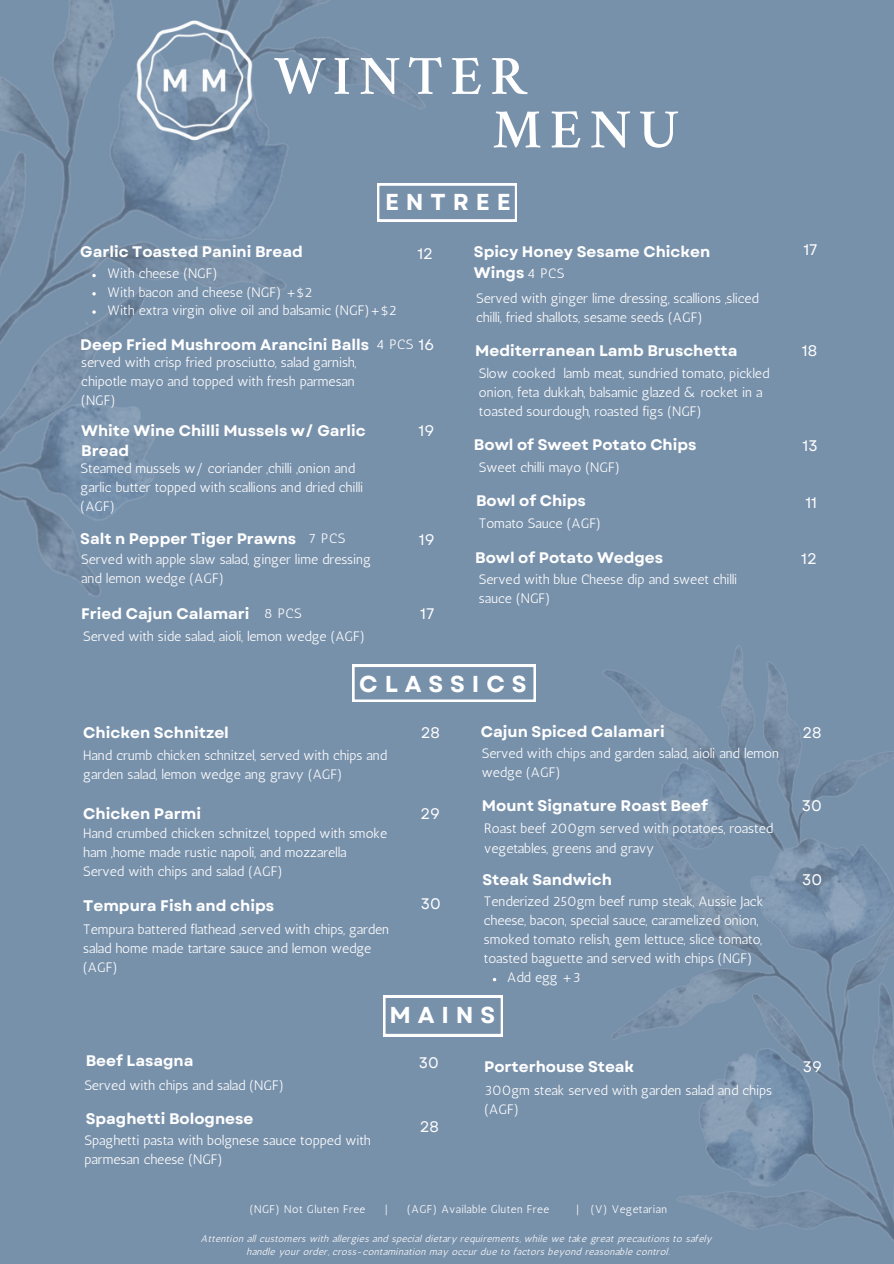
<style>
.page{position:relative;width:894px;height:1264px;background:#fff}
.page>*{position:absolute;margin:0;border:0;box-sizing:border-box;transform-origin:0 0}
.t1{font:600 55.5px/53.6px "Crimson";letter-spacing:.14em;color:#fff}
.t2{font:700 22.95px "Garet";letter-spacing:.3em;color:#fff}
.t3{font:700 15.3px/20.4px "Garet";color:#fff}
.t4{font:15.3px "Garet";color:#fff}
.t5{font:13.65px/19.2px "Antic";color:#fff}
.t6{font:11.1px "Antic";letter-spacing:.04em;color:#fff}
.t7{font:9.75px/13px "CA Generated";letter-spacing:.04em;color:#fff;text-align:center}
.s1{font-family:"Garet";font-size:15.3px}
.s2{font-family:"Antic";font-weight:400;font-size:13.65px}
</style>
<div class="page">
<div style="left:0;top:0;width:893px;height:1263px;background:#7891ab"></div>
<img style="left:415px;top:646px;width:478px;height:593px">
<img style="left:0;top:0;width:612px;height:957px">
<svg style="left:377px;top:183px;width:139px;height:38px"></svg>
<svg style="left:352px;top:664px;width:183px;height:37px"></svg>
<svg style="left:383px;top:995px;width:119px;height:41px"></svg>
<img style="left:126px;top:8px;width:148px;height:140px">
<svg style="left:92px;top:274px;width:4px;height:3px"></svg>
<svg style="left:92px;top:292px;width:4px;height:3px"></svg>
<svg style="left:92px;top:310px;width:4px;height:4px"></svg>
<svg style="left:492px;top:977px;width:4px;height:4px"></svg>
<h1 class="t1" style="left:492px;top:45px;width:187px;text-indent:-218px">WINTER<br>MENU</h1>
<h2 class="t2" style="left:385px;top:187px;width:127px">ENTREE</h2>
<p class="t3" style="left:80px;top:242px;width:224px">Garlic Toasted Panini Bread</p>
<p class="t5" style="left:108px;top:264px;width:290px;line-height:18.3px">With cheese (NGF)<br>With bacon and cheese (NGF) +$2<br>With extra virgin olive oil and balsamic (NGF)+$2</p>
<p class="t4" style="left:417px;top:244px;width:17px">12</p>
<p class="t3" style="left:80px;top:335px;width:290px">Deep Fried Mushroom Arancini Balls</p>
<p class="t5" style="left:81px;top:352px;width:276px;text-align:justify">served with crisp fried prosciutto, salad garnish, chipotle mayo and topped with fresh parmesan (NGF)</p>
<p class="t5" style="left:376px;top:335px;width:60px">4 PCS <span class="s1">16</span></p>
<p class="t3" style="left:474px;top:242px;width:238px">Spicy Honey Sesame Chicken</p>
<p class="t4" style="left:803px;top:240px;width:16px">17</p>
<p class="t3" style="left:474px;top:263px;width:92px">Wings <span class="s2">4 PCS</span></p>
<p class="t5" style="left:476px;top:289px;width:284px">Served with ginger lime dressing, scallions ,sliced chilli, fried shallots, sesame seeds (AGF)</p>
<p class="t3" style="left:475px;top:341px;width:263px">Mediterranean Lamb Bruschetta</p>
<p class="t5" style="left:479px;top:364px;width:292px">Slow cooked lamb meat, sundried tomato, pickled onion, feta dukkah, balsamic glazed &amp; rocket in a toasted sourdough, roasted figs (NGF)</p>
<p class="t4" style="left:801px;top:341px;width:17px">18</p>
<p class="t3" style="left:81px;top:421px;width:286px">White Wine Chilli Mussels w/ Garlic<br>Bread</p>
<p class="t5" style="left:81px;top:458px;width:284px">Steamed mussels w/ coriander ,chilli ,onion and garlic butter topped with scallions and dried chilli (AGF)</p>
<p class="t4" style="left:418px;top:421px;width:17px">19</p>
<p class="t3" style="left:474px;top:434px;width:224px">Bowl of Sweet Potato Chips</p>
<p class="t5" style="left:479px;top:457px;width:143px">Sweet chilli mayo (NGF)</p>
<p class="t3" style="left:476px;top:491px;width:111px">Bowl of Chips</p>
<p class="t5" style="left:479px;top:513px;width:124px">Tomato Sauce (AGF)</p>
<p class="t3" style="left:80px;top:529px;width:217px">Salt n Pepper Tiger Prawns</p>
<p class="t5" style="left:81px;top:550px;width:291px">Served with apple slaw salad, ginger lime dressing and lemon wedge (AGF)</p>
<p class="t3" style="left:475px;top:547px;width:189px">Bowl of Potato Wedges</p>
<p class="t5" style="left:308px;top:529px;width:38px">7 PCS</p>
<p class="t4" style="left:419px;top:530px;width:17px">19</p>
<p class="t5" style="left:479px;top:570px;width:260px">Served with blue Cheese dip and sweet chilli sauce (NGF)</p>
<p class="t3" style="left:81px;top:604px;width:222px">Fried Cajun Calamari <span class="s2">8 PCS</span></p>
<p class="t4" style="left:420px;top:604px;width:16px">17</p>
<p class="t5" style="left:83px;top:627px;width:283px">Served with side salad, aioli, lemon wedge (AGF)</p>
<p class="t4" style="left:802px;top:436px;width:17px">13</p>
<p class="t4" style="left:805px;top:493px;width:13px">11</p>
<p class="t4" style="left:800px;top:549px;width:17px">12</p>
<h2 class="t2" style="left:359px;top:669px;width:169px">CLASSICS</h2>
<p class="t3" style="left:480px;top:722px;width:185px">Cajun Spiced Calamari</p>
<p class="t5" style="left:481px;top:743px;width:299px">Served with chips and garden salad, aioli and lemon wedge (AGF)</p>
<p class="t3" style="left:83px;top:723px;width:147px">Chicken Schnitzel</p>
<p class="t4" style="left:802px;top:723px;width:21px">28</p>
<p class="t5" style="left:83px;top:745px;width:305px">Hand crumb chicken schnitzel, served with chips and garden salad, lemon wedge ang gravy (AGF)</p>
<p class="t4" style="left:420px;top:723px;width:21px">28</p>
<p class="t3" style="left:83px;top:804px;width:119px">Chicken Parmi</p>
<p class="t5" style="left:83px;top:824px;width:305px">Hand crumbed chicken schnitzel, topped with smoke ham ,home made rustic napoli, and mozzarella<br>Served with chips and salad (AGF)</p>
<p class="t3" style="left:83px;top:895px;width:192px">Tempura Fish and chips</p>
<p class="t5" style="left:83px;top:919px;width:307px">Tempura battered flathead ,served with chips, garden salad home made tartare sauce and lemon wedge (AGF)</p>
<p class="t4" style="left:420px;top:804px;width:21px">29</p>
<p class="t4" style="left:421px;top:893px;width:21px">30</p>
<p class="t3" style="left:481px;top:795px;width:227px">Mount Signature Roast Beef</p>
<p class="t4" style="left:801px;top:796px;width:22px">30</p>
<p class="t5" style="left:484px;top:819px;width:290px">Roast beef 200gm served with potatoes, roasted vegetables, greens and gravy</p>
<p class="t3" style="left:482px;top:870px;width:131px">Steak Sandwich</p>
<p class="t5" style="left:483px;top:891px;width:281px">Tenderized 250gm beef rump steak, Aussie Jack</p>
<p class="t5" style="left:483px;top:910px;width:276px">cheese, bacon, special sauce, caramelized onion,</p>
<p class="t5" style="left:483px;top:929px;width:279px">smoked tomato relish, gem lettuce, slice tomato,</p>
<p class="t5" style="left:483px;top:948px;width:270px">toasted baguette and served with chips (NGF)</p>
<p class="t5" style="left:507px;top:968px;width:75px">Add egg +3</p>
<p class="t4" style="left:801px;top:870px;width:22px">30</p>
<p class="t3" style="left:86px;top:1051px;width:109px">Beef Lasagna</p>
<p class="t5" style="left:84px;top:1075px;width:201px">Served with chips and salad (NGF)</p>
<p class="t3" style="left:86px;top:1108px;width:169px">Spaghetti Bolognese</p>
<p class="t5" style="left:85px;top:1130px;width:287px">Spaghetti pasta with bolgnese sauce topped with parmesan cheese (NGF)</p>
<h2 class="t2" style="left:389px;top:1001px;width:107px">MAINS</h2>
<p class="t4" style="left:419px;top:1053px;width:21px">30</p>
<p class="t3" style="left:484px;top:1056px;width:151px">Porterhouse Steak</p>
<p class="t5" style="left:484px;top:1080px;width:289px">300gm steak served with garden salad and chips (AGF)</p>
<p class="t4" style="left:419px;top:1117px;width:21px">28</p>
<p class="t6" style="left:250px;top:1202px;width:117px">(NGF) Not Gluten Free</p>
<p class="t6" style="left:384px;top:1202px;width:5px">|</p>
<p class="t6" style="left:407px;top:1202px;width:143px">(AGF) Available Gluten Free</p>
<p class="t6" style="left:576px;top:1202px;width:92px">| (V) Vegetarian</p>
<p class="t7" style="left:201px;top:1232px;width:512px">Attention all customers with allergies and special dietary requirements, while we take great precautions to safely handle your order, cross-contamination may occur due to factors beyond reasonable control.</p>
<p class="t4" style="left:802px;top:1056px;width:20px">39</p>
</div>
